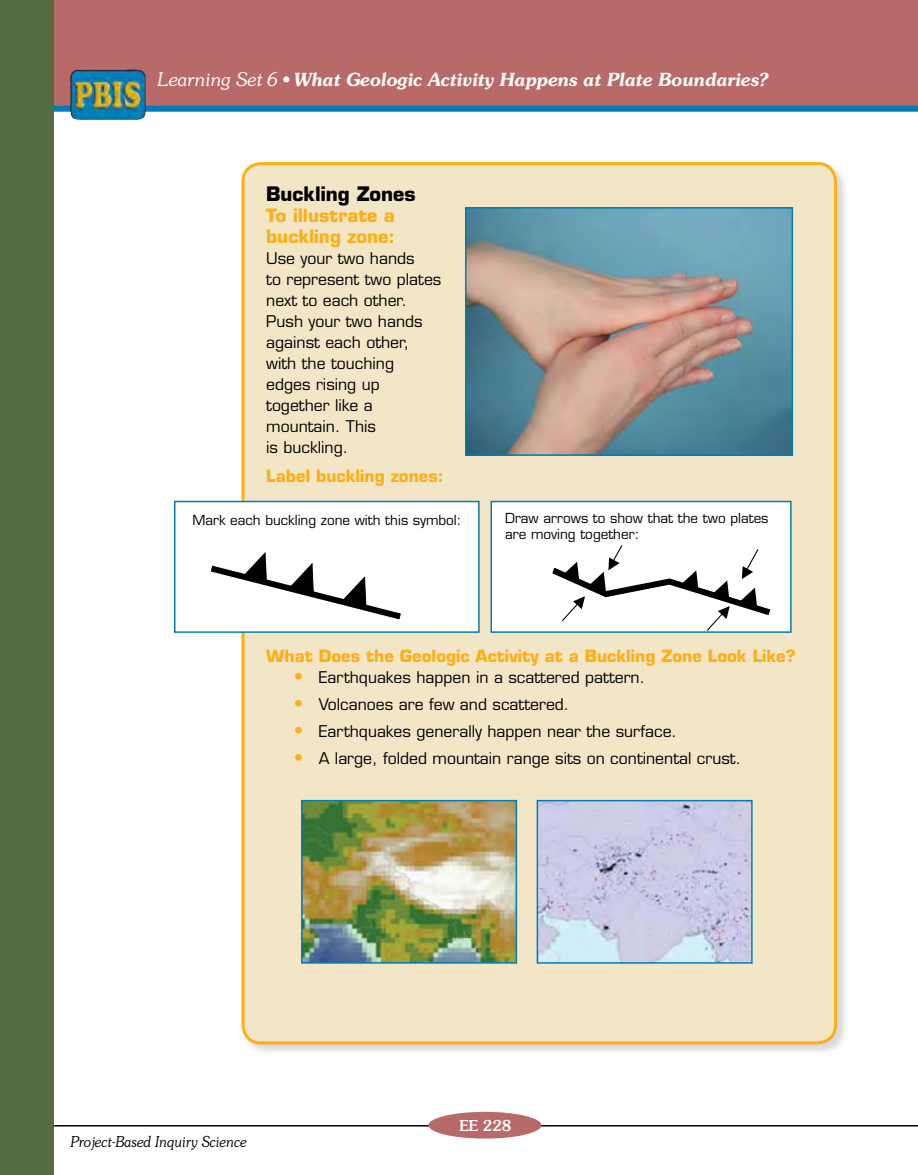
<style>
.page{position:relative;width:918px;height:1175px;background:#fff}
.page>*{position:absolute;margin:0;border:0;box-sizing:border-box;transform-origin:0 0}
.t1{font:700 19.5px "Eurostile";color:#000}
.t2{font:italic 600 18px "Souvenir";letter-spacing:-.015em;color:#fff}
.t3{font:700 18px/21px "Eurostile";color:#fcaf17}
.t4{font:700 16.5px "Eurostile";color:#fcaf17}
.t5{font:15.75px/21px "Eurostile";color:#000}
.t6{font:italic 300 15px "Souvenir";letter-spacing:-.01em;color:#000;scale:.9 1}
.t7{font:500 15px "Souvenir";color:#fff}
.t8{font:13.5px/16.2px "Eurostile";color:#000}
.s1{font-weight:300;font-size:18.75px}
.s2{font-weight:700;font-size:18px;color:#fcaf17}
</style>
<div class="page">
<div style="left:0;top:0;width:918px;height:109px;background:#b76a68"></div>
<div style="left:14px;top:106px;width:904px;height:6px;background:#007db6"></div>
<img style="left:70px;top:70px;width:77px;height:50px">
<hr style="left:0;top:1125px;width:918px;height:1px;background:#000">
<div style="left:0;top:0;width:54px;height:1174px;background:#556c3e"></div>
<div style="left:428px;top:1111px;width:114px;height:27px;background:#b76a68;border-radius:50%"></div>
<div style="left:241px;top:161px;width:613px;height:899px;background:#000;opacity:.15"></div>
<div style="left:243px;top:164px;width:593px;height:878px;background:#f3e6c7;border-radius:18px"></div>
<div style="left:242px;top:162px;width:595px;height:882px;border:3px solid #fcaf17;border-radius:18px"></div>
<img style="left:468px;top:210px;width:322px;height:243px">
<div style="left:465px;top:207px;width:328px;height:249px;border:2px solid #007db6"></div>
<div style="left:498px;top:501px;width:293px;height:131px;background:#fff"></div>
<svg style="left:552px;top:545px;width:219px;height:85px"></svg>
<div style="left:490px;top:501px;width:302px;height:132px;border:2px solid #007db6"></div>
<img style="left:304px;top:803px;width:210px;height:157px">
<div style="left:301px;top:800px;width:216px;height:163px;border:2px solid #007db6"></div>
<div style="left:175px;top:501px;width:304px;height:131px;background:#fff"></div>
<svg style="left:210px;top:552px;width:191px;height:67px"></svg>
<div style="left:174px;top:501px;width:306px;height:132px;border:2px solid #007db6"></div>
<img style="left:540px;top:803px;width:210px;height:157px">
<div style="left:537px;top:800px;width:216px;height:163px;border:2px solid #007db6"></div>
<p class="t2" style="left:157px;top:68px;width:612px"><span class="s1">Learning Set 6</span> • What Geologic Activity Happens at Plate Boundaries?</p>
<p class="t1" style="left:266px;top:182px;width:151px">Buckling Zones</p>
<p class="t3" style="left:266px;top:205px;width:130px">To illustrate a buckling zone:</p>
<p class="t5" style="left:266px;top:248px;width:177px">Use your two hands<br>to represent two plates next to each other.<br>Push your two hands against each other, with the touching edges rising up together like a mountain. This<br>is buckling.</p>
<p class="t4" style="left:266px;top:465px;width:179px">Label buckling zones:</p>
<p class="t8" style="left:192px;top:512px;width:271px">Mark each buckling zone with this symbol:</p>
<p class="t8" style="left:505px;top:510px;width:265px">Draw arrows to show that the two plates are moving together:</p>
<p class="t4" style="left:266px;top:645px;width:531px">What Does the Geologic Activity at a Buckling Zone Look Like?</p>
<p class="t5" style="left:293px;top:666px;width:353px"><span class="s2">•</span> Earthquakes happen in a scattered pattern.</p>
<p class="t5" style="left:293px;top:693px;width:278px"><span class="s2">•</span> Volcanoes are few and scattered.</p>
<p class="t5" style="left:293px;top:720px;width:385px"><span class="s2">•</span> Earthquakes generally happen near the surface.</p>
<p class="t5" style="left:293px;top:747px;width:449px"><span class="s2">•</span> A large, folded mountain range sits on continental crust.</p>
<p class="t6" style="left:70px;top:1132px;width:198px">Project-Based Inquiry Science</p>
<p class="t7" style="left:460px;top:1116px;width:53px">EE 228</p>
</div>
